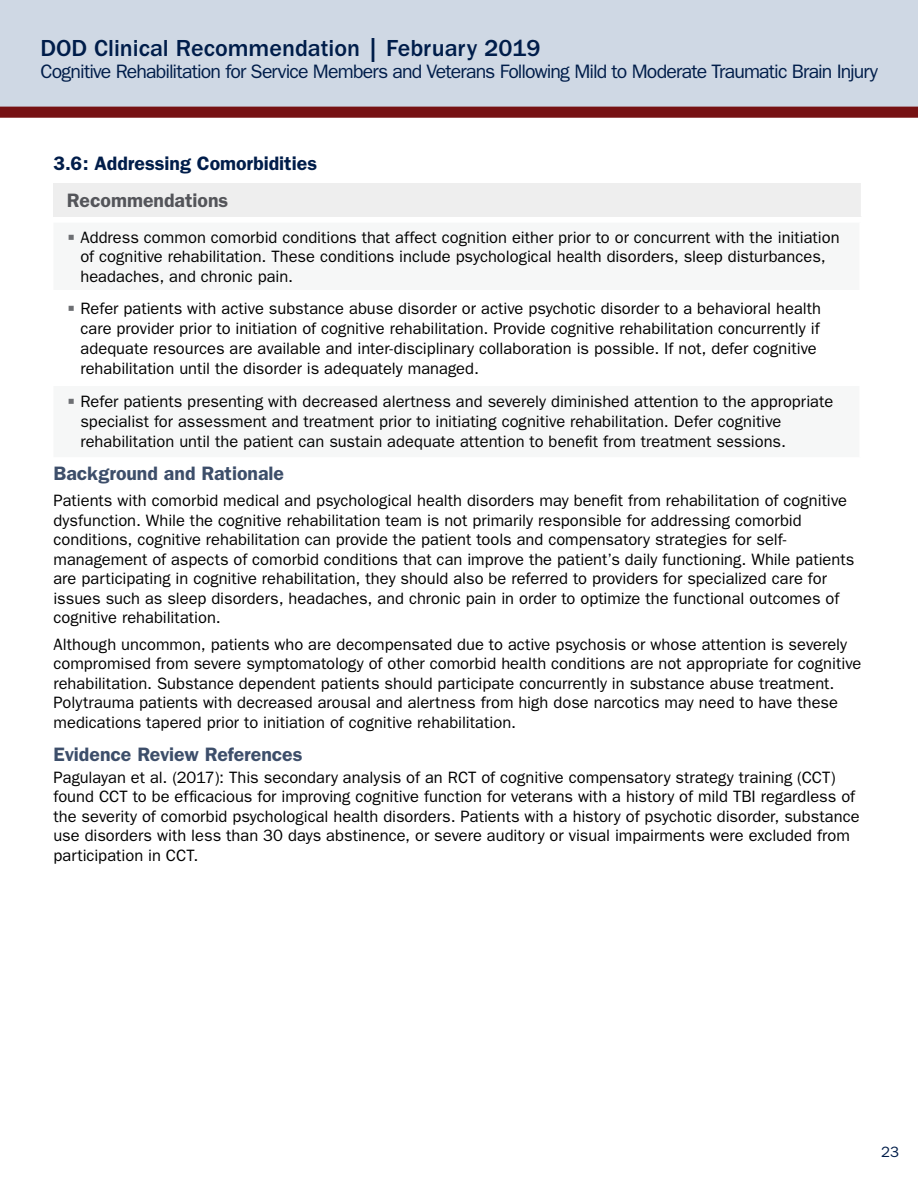
<style>
.page{position:relative;width:918px;height:1188px;background:#fff}
.page>*{position:absolute;margin:0;border:0;box-sizing:border-box;transform-origin:0 0}
.t1{font:500 24px "ITC Franklin Gothic Std";color:#001d4a}
.t2{font:19.5px "ITC Franklin Gothic Std";letter-spacing:-.045em;color:#001d4a}
.t3{font:600 19.5px "Franklin Gothic";color:#3d4e6a}
.t4{font:600 19.5px "Franklin Gothic";color:#001d4a}
.table_headers{font:600 19.5px "Franklin Gothic";color:#54555a}
.t5{font:16.5px/19.5px "ITC Franklin Gothic Std";color:#000}
.t6{font:15px "ITC Franklin Gothic Std";color:#001d4a}
</style>
<div class="page">
<div style="left:0;top:0;width:918px;height:108px;background:#cfd8e4"></div>
<div style="left:0;top:107px;width:918px;height:11px;background:#761113"></div>
<div style="left:53px;top:183px;width:809px;height:34px;background:#eee"></div>
<hr style="left:861px;top:183px;width:3px;height:34px;background:#fff">
<h1 class="t1" style="left:40px;top:34px;width:502px">DOD Clinical Recommendation | February 2019</h1>
<p class="t2" style="left:40px;top:60px;width:839px">Cognitive Rehabilitation for Service Members and Veterans Following Mild to Moderate Traumatic Brain Injury</p>
<h3 class="t4" style="left:53px;top:152px;width:265px">3.6: Addressing Comorbidities</h3>
<p class="table_headers" style="left:67px;top:189px;width:163px">Recommendations</p>
<p class="t5" style="left:80px;top:227px;width:761px">Address common comorbid conditions that affect cognition either prior to or concurrent with the initiation of cognitive rehabilitation. These conditions include psychological health disorders, sleep disturbances, headaches, and chronic pain.</p>
<p class="t5" style="left:80px;top:299px;width:742px">Refer patients with active substance abuse disorder or active psychotic disorder to a behavioral health care provider prior to initiation of cognitive rehabilitation. Provide cognitive rehabilitation concurrently if adequate resources are available and inter-disciplinary collaboration is possible. If not, defer cognitive rehabilitation until the disorder is adequately managed.</p>
<p class="t5" style="left:80px;top:392px;width:754px">Refer patients presenting with decreased alertness and severely diminished attention to the appropriate specialist for assessment and treatment prior to initiating cognitive rehabilitation. Defer cognitive rehabilitation until the patient can sustain adequate attention to benefit from treatment sessions.</p>
<h4 class="t3" style="left:53px;top:462px;width:232px">Background and Rationale</h4>
<p class="t5" style="left:53px;top:491px;width:802px">Patients with comorbid medical and psychological health disorders may benefit from rehabilitation of cognitive dysfunction. While the cognitive rehabilitation team is not primarily responsible for addressing comorbid conditions, cognitive rehabilitation can provide the patient tools and compensatory strategies for self&shy;management of aspects of comorbid conditions that can improve the patient’s daily functioning. While patients are participating in cognitive rehabilitation, they should also be referred to providers for specialized care for issues such as sleep disorders, headaches, and chronic pain in order to optimize the functional outcomes of cognitive rehabilitation.</p>
<p class="t5" style="left:53px;top:634px;width:810px">Although uncommon, patients who are decompensated due to active psychosis or whose attention is severely compromised from severe symptomatology of other comorbid health conditions are not appropriate for cognitive rehabilitation. Substance dependent patients should participate concurrently in substance abuse treatment.<br>Polytrauma patients with decreased arousal and alertness from high dose narcotics may need to have these medications tapered prior to initiation of cognitive rehabilitation.</p>
<h4 class="t3" style="left:53px;top:742px;width:251px">Evidence Review References</h4>
<p class="t5" style="left:53px;top:768px;width:808px">Pagulayan et al. (2017): This secondary analysis of an RCT of cognitive compensatory strategy training (CCT) found CCT to be efficacious for improving cognitive function for veterans with a history of mild TBI regardless of the severity of comorbid psychological health disorders. Patients with a history of psychotic disorder, substance use disorders with less than 30 days abstinence, or severe auditory or visual impairments were excluded from participation in CCT.</p>
<p class="t6" style="left:881px;top:1143px;width:19px">23</p>
</div>
